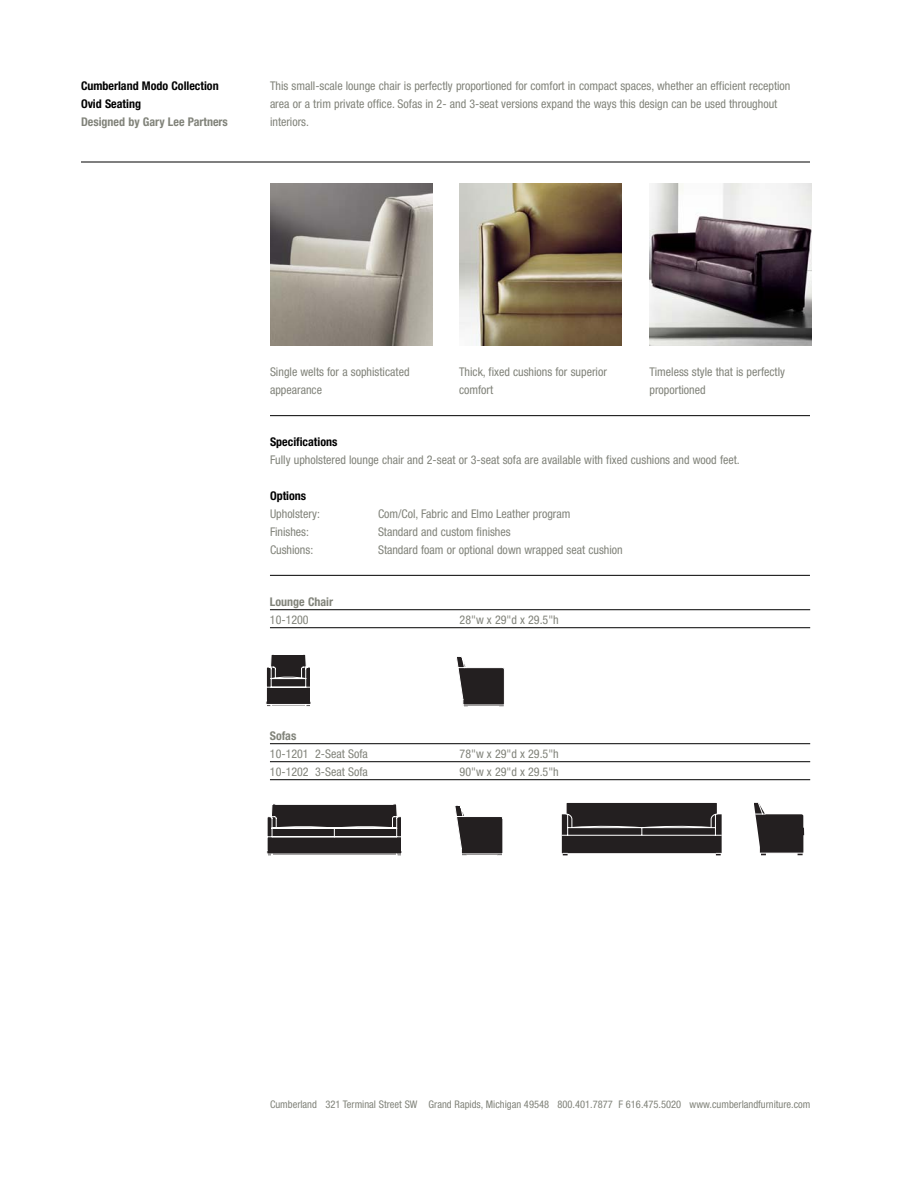
<style>
.page{position:relative;width:918px;height:1188px;background:#fff}
.page>*{position:absolute;margin:0;border:0;box-sizing:border-box;transform-origin:0 0}
.t1{font:condensed 12px/18px "Helvetica Neue";color:#81837a}
.t2{font:700 condensed 12px/18px "Helvetica Neue";color:#000}
.t3{font:700 condensed 12px/18px "Helvetica Neue";color:#81837a}
.t4{font:condensed 10.5px "Helvetica Neue";color:#81837a}
.s1{color:#81837a}
.s2{font-weight:700;color:#000}
.s3{font-weight:400}
.s4{font-weight:700}
</style>
<div class="page">
<img style="left:270px;top:184px;width:162px;height:162px">
<img style="left:459px;top:184px;width:162px;height:162px">
<hr style="left:81px;top:162px;width:729px;height:1px;background:#000">
<hr style="left:270px;top:415px;width:540px;height:1px;background:#000">
<svg style="left:266px;top:654px;width:45px;height:53px"></svg>
<svg style="left:267px;top:804px;width:135px;height:52px;background:#474444"></svg>
<hr style="left:270px;top:609px;width:540px;height:1px;background:#000">
<hr style="left:270px;top:627px;width:540px;height:1px;background:#000">
<hr style="left:270px;top:575px;width:540px;height:1px;background:#000">
<hr style="left:270px;top:743px;width:540px;height:1px;background:#000">
<hr style="left:270px;top:761px;width:540px;height:1px;background:#000">
<hr style="left:270px;top:779px;width:540px;height:1px;background:#000">
<svg style="left:456px;top:656px;width:49px;height:51px"></svg>
<svg style="left:455px;top:805px;width:48px;height:51px"></svg>
<img style="left:650px;top:184px;width:162px;height:162px">
<svg style="left:562px;top:803px;width:160px;height:52px;background:#393536"></svg>
<svg style="left:754px;top:802px;width:50px;height:53px"></svg>
<p class="t2" style="left:81px;top:78px;width:148px">Cumberland Modo Collection<br>Ovid Seating<br><span class="s1">Designed by Gary Lee Partners</span></p>
<p class="t1" style="left:270px;top:78px;width:522px">This small-scale lounge chair is perfectly proportioned for comfort in compact spaces, whether an efficient reception area or a trim private office. Sofas in 2- and 3-seat versions expand the ways this design can be used throughout interiors.</p>
<p class="t1" style="left:270px;top:364px;width:141px">Single welts for a sophisticated appearance</p>
<p class="t1" style="left:459px;top:364px;width:149px">Thick, fixed cushions for superior comfort</p>
<p class="t1" style="left:650px;top:364px;width:137px">Timeless style that is perfectly proportioned</p>
<p class="t1" style="left:270px;top:434px;width:471px"><span class="s2">Specifications<br></span>Fully upholstered lounge chair and 2-seat or 3-seat sofa are available with fixed cushions and wood feet.</p>
<p class="t1" style="left:270px;top:488px;width:51px"><span class="s2">Options<br></span>Upholstery:</p>
<p class="t1" style="left:378px;top:506px;width:194px">Com/Col, Fabric and Elmo Leather program</p>
<p class="t1" style="left:270px;top:524px;width:41px">Finishes:</p>
<p class="t1" style="left:378px;top:524px;width:134px">Standard and custom finishes</p>
<p class="t1" style="left:270px;top:542px;width:45px">Cushions:</p>
<p class="t1" style="left:378px;top:542px;width:246px">Standard foam or optional down wrapped seat cushion</p>
<p class="t3" style="left:270px;top:594px;width:65px">Lounge Chair<br><span class="s3">10-1200</span></p>
<p class="t1" style="left:270px;top:728px;width:99px"><span class="s4">Sofas<br></span>10-1201 2-Seat Sofa</p>
<p class="t1" style="left:460px;top:612px;width:101px">28"w x 29"d x 29.5"h</p>
<p class="t1" style="left:460px;top:746px;width:101px">78"w x 29"d x 29.5"h</p>
<p class="t1" style="left:270px;top:764px;width:99px">10-1202 3-Seat Sofa</p>
<p class="t1" style="left:460px;top:764px;width:101px">90"w x 29"d x 29.5"h</p>
<p class="t4" style="left:270px;top:1100px;width:542px">Cumberland 321 Terminal Street SW Grand Rapids, Michigan 49548 800.401.7877 F 616.475.5020 www.cumberlandfurniture.com</p>
</div>
